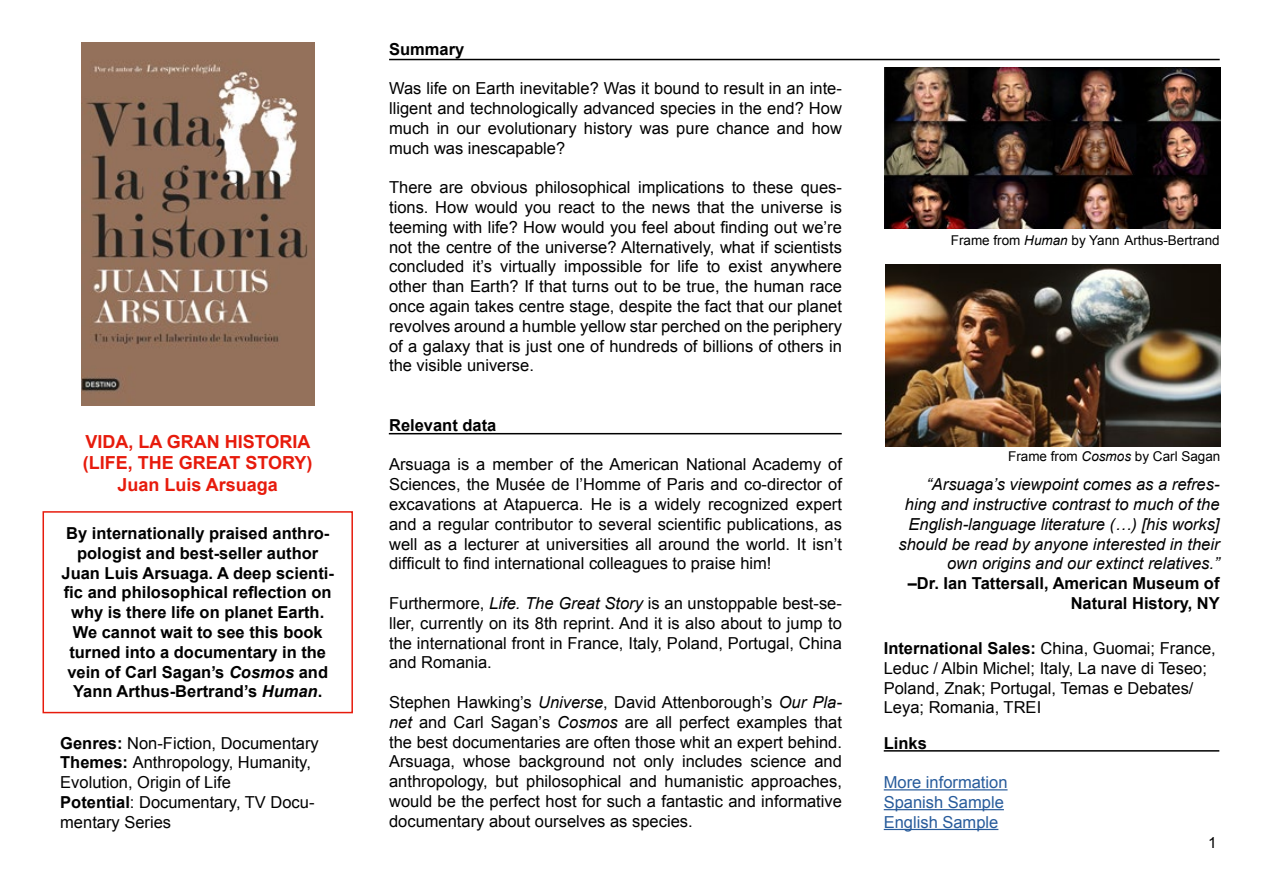
<style>
.page{position:relative;width:1263px;height:893px;background:#fff}
.page>*{position:absolute;margin:0;border:0;box-sizing:border-box;transform-origin:0 0}
.t1{font:700 18px/21.6px "Arial";color:#e71b0c;text-align:center}
.t2{font:16.5px/19.8px "Arial";color:#000;text-align:justify}
.t3{font:700 16.5px/19.8px "Arial";color:#000;text-align:center}
.t4{font:italic 16.5px/19.8px "Arial";color:#000;text-align:right}
.t5{font:16.5px/19.8px "Arial";color:#275b9b}
.t6{font:15.3px "Arial";color:#000}
.t7{font:13.5px "Arial";color:#000}
.s1{font-style:italic}
.s2{font-weight:700}
</style>
<div class="page">
<img style="left:81px;top:43px;width:233px;height:363px">
<hr style="left:389px;top:59px;width:831px;height:1px;background:#000">
<hr style="left:389px;top:433px;width:453px;height:1px;background:#000">
<div style="left:43px;top:511px;width:310px;height:202px;border:2px solid #e71b0c"></div>
<img style="left:885px;top:68px;width:335px;height:161px">
<img style="left:886px;top:265px;width:334px;height:181px">
<hr style="left:884px;top:789px;width:123px;height:1px;background:#275b9b">
<hr style="left:884px;top:809px;width:120px;height:1px;background:#275b9b">
<hr style="left:884px;top:829px;width:114px;height:1px;background:#275b9b">
<hr style="left:884px;top:750px;width:335px;height:2px;background:#000">
<p class="t1" style="left:83px;top:431px;width:231px">VIDA, LA GRAN HISTORIA (LIFE, THE GREAT STORY)<br>Juan Luis Arsuaga</p>
<p class="t3" style="left:62px;top:524px;width:274px">By internationally praised anthro&shy;pologist and best-seller author Juan Luis Arsuaga. A deep scienti&shy;fic and philosophical reflection on why is there life on planet Earth.<br>We cannot wait to see this book turned into a documentary in the vein of Carl Sagan’s <span class="s1">Cosmos</span> and Yann Arthus-Bertrand’s <span class="s1">Human</span>.</p>
<p class="t2" style="left:60px;top:733px;width:260px;text-align:left"><span class="s2">Genres:</span> Non-Fiction, Documentary<br><span class="s2">Themes:</span> Anthropology, Humanity,<br>Evolution, Origin of Life<br><span class="s2">Potential</span>: Documentary, TV Docu&shy;mentary Series</p>
<p class="t3" style="left:389px;top:39px;width:77px">Summary</p>
<p class="t2" style="left:389px;top:79px;width:454px">Was life on Earth inevitable? Was it bound to result in an inte&shy;lligent and technologically advanced species in the end? How much in our evolutionary history was pure chance and how much was inescapable?</p>
<p class="t2" style="left:389px;top:178px;width:454px">There are obvious philosophical implications to these ques&shy;tions. How would you react to the news that the universe is teeming with life? How would you feel about finding out we’re not the centre of the universe? Alternatively, what if scientists concluded it’s virtually impossible for life to exist anywhere other than Earth? If that turns out to be true, the human race once again takes centre stage, despite the fact that our planet revolves around a humble yellow star perched on the periphery of a galaxy that is just one of hundreds of billions of others in the visible universe.</p>
<p class="t3" style="left:389px;top:416px;width:109px">Relevant data</p>
<p class="t2" style="left:389px;top:455px;width:454px">Arsuaga is a member of the American National Academy of Sciences, the Musée de l’Homme of Paris and co-director of excavations at Atapuerca. He is a widely recognized expert and a regular contributor to several scientific publications, as well as a lecturer at universities all around the world. It isn’t difficult to find international colleagues to praise him!</p>
<p class="t2" style="left:389px;top:593px;width:454px">Furthermore, <span class="s1">Life. The Great Story</span> is an unstoppable best-se&shy;ller, currently on its 8th reprint. And it is also about to jump to the international front in France, Italy, Poland, Portugal, China and Romania.</p>
<p class="t2" style="left:389px;top:692px;width:454px">Stephen Hawking’s <span class="s1">Universe</span>, David Attenborough’s <span class="s1">Our Pla&shy;net</span> and Carl Sagan’s <span class="s1">Cosmos</span> are all perfect examples that the best documentaries are often those whit an expert behind.<br>Arsuaga, whose background not only includes science and anthropology, but philosophical and humanistic approaches, would be the perfect host for such a fantastic and informative documentary about ourselves as species.</p>
<p class="t7" style="left:951px;top:232px;width:270px">Frame from <span class="s1">Human</span> by Yann Arthus-Bertrand</p>
<p class="t7" style="left:1008px;top:447px;width:214px">Frame from <span class="s1">Cosmos</span> by Carl Sagan</p>
<p class="t4" style="left:898px;top:475px;width:323px">“Arsuaga’s viewpoint comes as a refres&shy;hing and instructive contrast to much of the English-language literature (…) [his works] should be read by anyone interested in their own origins and our extinct relatives.”</p>
<p class="t3" style="left:908px;top:574px;width:314px;text-align:right">–Dr. Ian Tattersall, American Museum of<br>Natural History, NY</p>
<p class="t2" style="left:884px;top:638px;width:333px;text-align:left"><span class="s2">International Sales:</span> China, Guomai; France, Leduc / Albin Michel; Italy, La nave di Teseo; Poland, Znak; Portugal, Temas e Debates/ Leya; Romania, TREI</p>
<p class="t3" style="left:884px;top:733px;width:45px">Links</p>
<p class="t5" style="left:884px;top:773px;width:125px">More information<br>Spanish Sample<br>English Sample</p>
<p class="t6" style="left:1208px;top:833px;width:10px">1</p>
</div>
